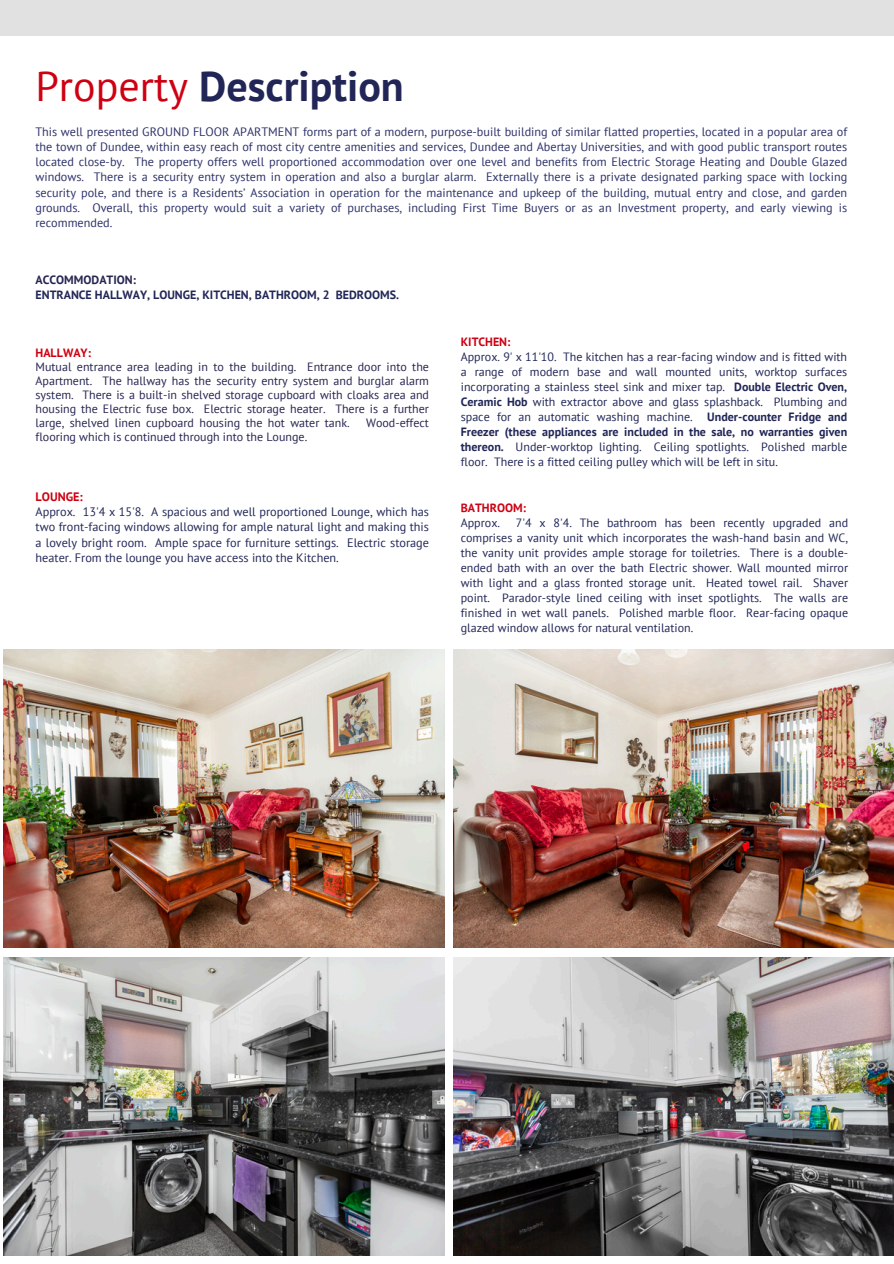
<style>
.page{position:relative;width:894px;height:1264px;background:#fff}
.page>*{position:absolute;margin:0;border:0;box-sizing:border-box;transform-origin:0 0}
.t1{font:700 42px "PT Sans";color:#212657}
.t2{font:12.15px/15.1px "PT Sans";color:#2d3269;text-align:justify}
.t3{font:12.15px/15.3px "PT Sans";color:#212657;text-align:justify}
.t4{font:700 12.15px "PT Sans";color:#ce0012}
.t5{font:12px/15px "PT Sans";color:#212657;text-align:justify}
.t6{font:12px/14px "PT Sans";color:#262551;text-align:justify}
.t7{font:700 12px/15px "PT Sans";color:#212657}
.t8{font:700 12px "PT Sans";color:#ce0012}
.s1{font-weight:400;color:#ce0012}
.s2{color:#262551}
.s3{font-weight:700}
</style>
<div class="page">
<div style="left:0;top:0;width:893px;height:35px;background:#e1e1e1"></div>
<img style="left:4px;top:649px;width:440px;height:298px">
<img style="left:453px;top:649px;width:440px;height:298px">
<img style="left:4px;top:957px;width:440px;height:298px">
<img style="left:453px;top:957px;width:440px;height:298px">
<p class="t1" style="left:35px;top:58px;width:370px"><span class="s1">Property</span> Description</p>
<p class="t2" style="left:35px;top:124px;width:813px">This well presented GROUND FLOOR APARTMENT forms part of a modern, purpose-built building of similar flatted properties, located in a popular area of the town of Dundee, within easy reach of most city centre amenities and services, Dundee and Abertay Universities, and with good public transport routes located close-by. The property offers well proportioned accommodation over one level and benefits from Electric Storage Heating and Double Glazed windows. There is a security entry system in operation and also a burglar alarm. Externally there is a private designated parking space with locking security pole, and there is a Residents’ Association in operation for the maintenance and upkeep of the building, mutual entry and close, and garden grounds. Overall, this property would suit a variety of purchases, including First Time Buyers or as an Investment property, and early viewing is recommended.</p>
<h1 class="t7" style="left:36px;top:272px;width:365px"><span class="s2">ACCOMMODATION:<br></span>ENTRANCE HALLWAY, LOUNGE, KITCHEN, BATHROOM, 2 BEDROOMS.</h1>
<p class="t8" style="left:36px;top:345px;width:57px">HALLWAY:</p>
<h2 class="t6" style="left:36px;top:360px;width:395px">Mutual entrance area leading in to the building. Entrance door into the Apartment. The hallway has the security entry system and burglar alarm system. There is a built-in shelved storage cupboard with cloaks area and housing the Electric fuse box. Electric storage heater. There is a further large, shelved linen cupboard housing the hot water tank.</h2>
<h2 class="t6" style="left:366px;top:416px;width:64px">Wood-effect</h2>
<h2 class="t6" style="left:36px;top:430px;width:273px">flooring which is continued through into the Lounge.</h2>
<p class="t8" style="left:460px;top:334px;width:51px">KITCHEN:</p>
<p class="t5" style="left:460px;top:349px;width:388px">Approx. 9' x 11'10. The kitchen has a rear-facing window and is fitted with a range of modern base and wall mounted units, worktop surfaces incorporating a stainless steel sink and mixer tap. <span class="s3">Double Electric Oven, Ceramic Hob</span> with extractor above and glass splashback. Plumbing and space for an automatic washing machine. <span class="s3">Under-counter Fridge and Freezer (these appliances are included in the sale, no warranties given thereon.</span> Under-worktop lighting. Ceiling spotlights. Polished marble floor. There is a fitted ceiling pulley which will be left in situ.</p>
<p class="t4" style="left:36px;top:488px;width:49px">LOUNGE:</p>
<p class="t3" style="left:36px;top:504px;width:395px">Approx. 13'4 x 15'8. A spacious and well proportioned Lounge, which has two front-facing windows allowing for ample natural light and making this a lovely bright room. Ample space for furniture settings. Electric storage heater. From the lounge you have access into the Kitchen.</p>
<p class="t8" style="left:460px;top:500px;width:67px">BATHROOM:</p>
<p class="t5" style="left:460px;top:515px;width:389px;text-indent:55px">7'4 x 8'4. The bathroom has been recently upgraded and comprises a vanity unit which incorporates the wash-hand basin and WC, the vanity unit provides ample storage for toiletries. There is a double&shy;ended bath with an over the bath Electric shower. Wall mounted mirror with light and a glass fronted storage unit. Heated towel rail. Shaver point. Parador-style lined ceiling with inset spotlights. The walls are finished in wet wall panels. Polished marble floor. Rear-facing opaque glazed window allows for natural ventilation.</p>
<p class="t5" style="left:460px;top:515px;width:41px">Approx.</p>
</div>
